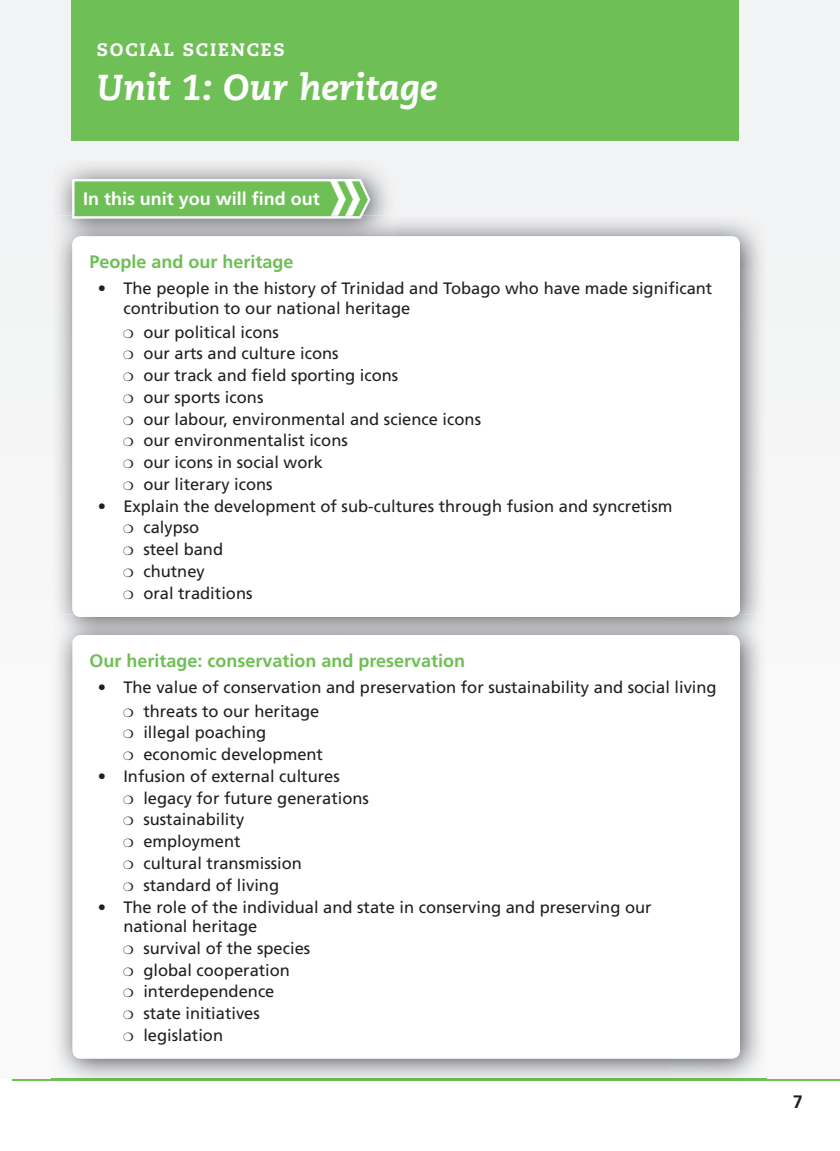
<style>
.page{position:relative;width:840px;height:1151px;background:#fff}
.page>*{position:absolute;margin:0;border:0;box-sizing:border-box;transform-origin:0 0}
.t1{font:italic 800 36px "Caecilia LT Std";color:#fff}
.t2{font:700 18px "Frutiger LT Std";color:#6ebf56}
.t3{font:700 18px "Frutiger LT Std";color:#fff}
.t4{font:800 18px "Caecilia LT Std";letter-spacing:.1em;color:#fff}
.t5{font:700 18px "Frutiger LT Std";color:#231f20}
.t6{font:16.5px/21.8px "Frutiger LT Std";color:#231f20}
</style>
<div class="page">
<div style="left:0;top:0;width:840px;height:401px;background:#f2f3f4"></div>
<img style="left:52px;top:158px;width:343px;height:58px">
<hr style="left:12px;top:1078px;width:828px;height:2px;background:#6ebf56">
<img style="left:52px;top:245px;width:22px;height:369px">
<img style="left:395px;top:216px;width:372px;height:53px">
<img style="left:738px;top:269px;width:29px;height:345px">
<img style="left:52px;top:216px;width:343px;height:29px">
<div style="left:72px;top:236px;width:668px;height:381px;background:#fff;border-radius:9px"></div>
<img style="left:52px;top:1080px;width:715px;height:1px">
<img style="left:74px;top:614px;width:664px;height:3px">
<div style="left:72px;top:635px;width:668px;height:423px;background:#fff;border-radius:9px"></div>
<div style="left:71px;top:0;width:668px;height:141px;background:#6ebf56"></div>
<svg style="left:72px;top:179px;width:298px;height:39px;background:#80c66b"></svg>
<p class="t4" style="left:97px;top:42px;width:189px">SOCIAL SCIENCES</p>
<h1 class="t1" style="left:97px;top:72px;width:342px">Unit 1: Our heritage</h1>
<p class="t3" style="left:83px;top:191px;width:238px">In this unit you will find out</p>
<p class="t2" style="left:89px;top:254px;width:206px">People and our heritage</p>
<p class="t6" style="left:123px;top:280px;width:590px;line-height:19.5px;text-indent:-26px">• The people in the history of Trinidad and Tobago who have made significant contribution to our national heritage</p>
<p class="t6" style="left:123px;top:322px;width:359px">❍ our political icons<br>❍ our arts and culture icons<br>❍ our track and field sporting icons<br>❍ our sports icons<br>❍ our labour, environmental and science icons ❍ our environmentalist icons<br>❍ our icons in social work<br>❍ our literary icons</p>
<p class="t6" style="left:123px;top:496px;width:551px;text-indent:-25px">• Explain the development of sub-cultures through fusion and syncretism ❍ calypso<br>❍ steel band<br>❍ chutney<br>❍ oral traditions</p>
<p class="t2" style="left:89px;top:653px;width:377px">Our heritage: conservation and preservation</p>
<p class="t6" style="left:123px;top:676px;width:595px;line-height:23.7px;text-indent:-25px">• The value of conservation and preservation for sustainability and social living ❍ threats to our heritage</p>
<p class="t6" style="left:123px;top:722px;width:201px">❍ illegal poaching<br>❍ economic development</p>
<p class="t6" style="left:123px;top:766px;width:247px;text-indent:-25px">• Infusion of external cultures<br>❍ legacy for future generations ❍ sustainability<br>❍ employment<br>❍ cultural transmission<br>❍ standard of living</p>
<p class="t6" style="left:123px;top:898px;width:530px;line-height:19.5px;text-indent:-26px">• The role of the individual and state in conserving and preserving our national heritage</p>
<p class="t6" style="left:123px;top:938px;width:189px">❍ survival of the species ❍ global cooperation<br>❍ interdependence<br>❍ state initiatives<br>❍ legislation</p>
<p class="t5" style="left:793px;top:1094px;width:12px">7</p>
</div>
